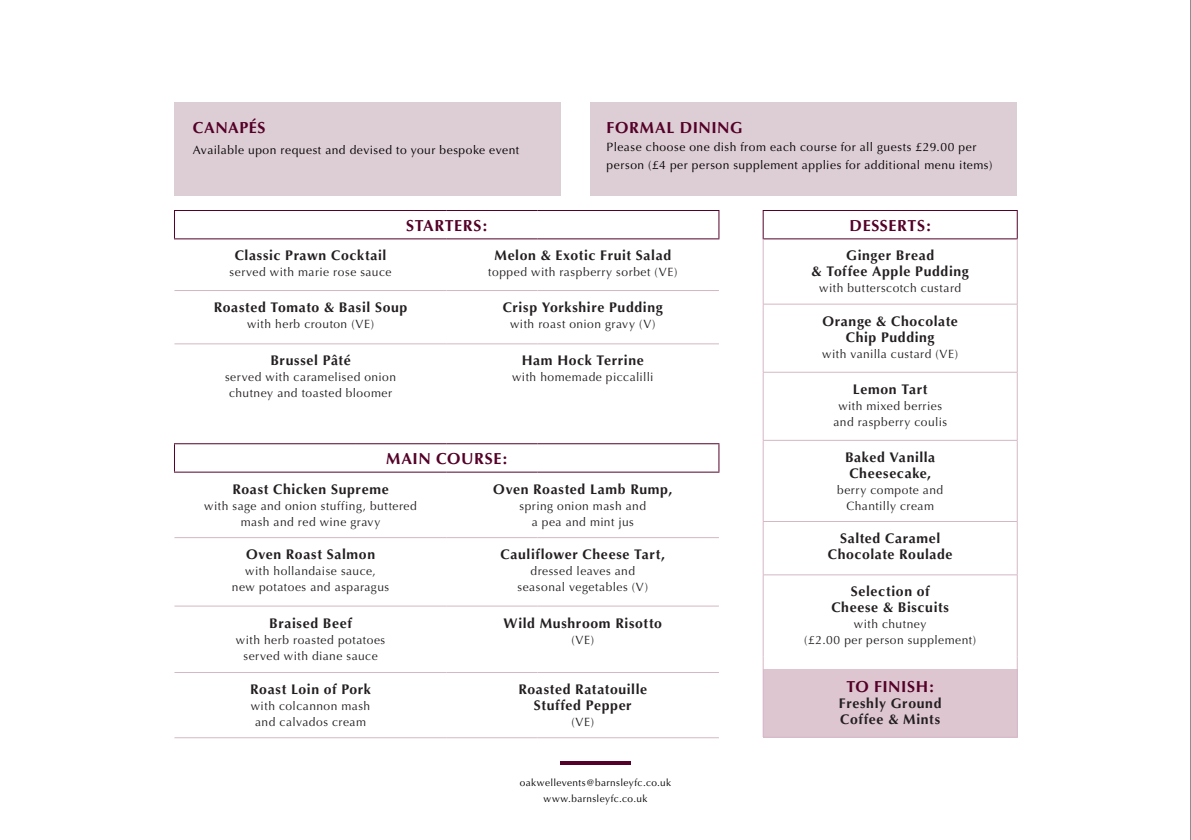
<style>
.page{position:relative;width:1191px;height:840px;background:#fff}
.page>*{position:absolute;margin:0;border:0;box-sizing:border-box;transform-origin:0 0}
.t1{font:700 16px "Optima";letter-spacing:.035em;color:#540028}
.t2{font:700 14px/16px "Optima";letter-spacing:.045em;color:#231f20;text-align:center}
.t3{font:12px/16px "Optima";letter-spacing:.04em;color:#231f20;text-align:center}
.t4{font:12px/18px "Optima";letter-spacing:.04em;color:#000}
.t5{font:10px/16px "Optima";letter-spacing:.04em;color:#000;text-align:center}
</style>
<div class="page">
<svg style="left:560px;top:761px;width:70px;height:3px"></svg>
<hr style="left:1190px;top:0;width:1px;height:839px;background:#231f20">
<div style="left:174px;top:102px;width:386px;height:93px;background:#ddcdd4"></div>
<div style="left:590px;top:102px;width:426px;height:93px;background:#ddcdd4"></div>
<hr style="left:174px;top:210px;width:182px;height:1px;background:#540028">
<svg style="left:174px;top:211px;width:1px;height:27px"></svg>
<hr style="left:356px;top:210px;width:91px;height:1px;background:#540028">
<hr style="left:447px;top:210px;width:90px;height:1px;background:#540028">
<hr style="left:537px;top:210px;width:182px;height:1px;background:#540028">
<svg style="left:718px;top:211px;width:1px;height:27px"></svg>
<hr style="left:174px;top:238px;width:182px;height:1px;background:#540028">
<hr style="left:356px;top:238px;width:91px;height:1px;background:#540028">
<hr style="left:447px;top:238px;width:90px;height:1px;background:#540028">
<hr style="left:537px;top:238px;width:182px;height:1px;background:#540028">
<hr style="left:174px;top:443px;width:182px;height:1px;background:#540028">
<svg style="left:174px;top:444px;width:1px;height:27px"></svg>
<hr style="left:356px;top:443px;width:91px;height:1px;background:#540028">
<hr style="left:447px;top:443px;width:90px;height:1px;background:#540028">
<hr style="left:537px;top:443px;width:182px;height:1px;background:#540028">
<svg style="left:718px;top:444px;width:1px;height:27px"></svg>
<hr style="left:174px;top:471px;width:182px;height:1px;background:#540028">
<hr style="left:356px;top:471px;width:91px;height:1px;background:#540028">
<hr style="left:447px;top:471px;width:90px;height:1px;background:#540028">
<hr style="left:537px;top:471px;width:182px;height:1px;background:#540028">
<hr style="left:174px;top:290px;width:182px;height:1px;background:#d5b7c5">
<hr style="left:356px;top:290px;width:91px;height:1px;background:#d5b7c5">
<hr style="left:447px;top:290px;width:90px;height:1px;background:#d5b7c5">
<hr style="left:537px;top:290px;width:182px;height:1px;background:#d5b7c5">
<hr style="left:174px;top:343px;width:182px;height:1px;background:#d5b7c5">
<hr style="left:356px;top:343px;width:91px;height:1px;background:#d5b7c5">
<hr style="left:447px;top:343px;width:90px;height:1px;background:#d5b7c5">
<hr style="left:537px;top:343px;width:182px;height:1px;background:#d5b7c5">
<hr style="left:174px;top:537px;width:182px;height:1px;background:#d5b7c5">
<hr style="left:356px;top:537px;width:91px;height:1px;background:#d5b7c5">
<hr style="left:447px;top:537px;width:90px;height:1px;background:#d5b7c5">
<hr style="left:537px;top:537px;width:182px;height:1px;background:#d5b7c5">
<hr style="left:174px;top:605px;width:182px;height:1px;background:#d5b7c5">
<hr style="left:356px;top:605px;width:91px;height:1px;background:#d5b7c5">
<hr style="left:447px;top:605px;width:90px;height:1px;background:#d5b7c5">
<hr style="left:537px;top:605px;width:182px;height:1px;background:#d5b7c5">
<hr style="left:174px;top:671px;width:182px;height:1px;background:#d5b7c5">
<hr style="left:356px;top:671px;width:91px;height:1px;background:#d5b7c5">
<hr style="left:447px;top:671px;width:90px;height:1px;background:#d5b7c5">
<hr style="left:537px;top:671px;width:182px;height:1px;background:#d5b7c5">
<hr style="left:174px;top:737px;width:182px;height:1px;background:#d5b7c5">
<hr style="left:356px;top:737px;width:91px;height:1px;background:#d5b7c5">
<hr style="left:447px;top:737px;width:90px;height:1px;background:#d5b7c5">
<hr style="left:537px;top:737px;width:182px;height:1px;background:#d5b7c5">
<div style="left:763px;top:668px;width:254px;height:68px;background:#dec6d1"></div>
<hr style="left:762px;top:210px;width:255px;height:1px;background:#540028">
<svg style="left:762px;top:211px;width:1px;height:27px"></svg>
<svg style="left:1016px;top:211px;width:1px;height:27px"></svg>
<hr style="left:762px;top:238px;width:255px;height:1px;background:#540028">
<hr style="left:763px;top:239px;width:1px;height:65px;background:#d5b7c5">
<hr style="left:1017px;top:239px;width:1px;height:65px;background:#d5b7c5">
<hr style="left:763px;top:303px;width:254px;height:1px;background:#d5b7c5">
<hr style="left:763px;top:304px;width:1px;height:68px;background:#d5b7c5">
<hr style="left:1017px;top:304px;width:1px;height:68px;background:#d5b7c5">
<hr style="left:763px;top:371px;width:254px;height:1px;background:#d5b7c5">
<hr style="left:763px;top:372px;width:1px;height:68px;background:#d5b7c5">
<hr style="left:1017px;top:372px;width:1px;height:68px;background:#d5b7c5">
<hr style="left:763px;top:440px;width:254px;height:1px;background:#d5b7c5">
<hr style="left:763px;top:440px;width:1px;height:81px;background:#d5b7c5">
<hr style="left:1017px;top:440px;width:1px;height:81px;background:#d5b7c5">
<hr style="left:763px;top:521px;width:254px;height:1px;background:#d5b7c5">
<hr style="left:763px;top:521px;width:1px;height:53px;background:#d5b7c5">
<hr style="left:1017px;top:521px;width:1px;height:53px;background:#d5b7c5">
<hr style="left:763px;top:574px;width:254px;height:1px;background:#d5b7c5">
<hr style="left:763px;top:574px;width:1px;height:82px;background:#d5b7c5">
<hr style="left:1017px;top:574px;width:1px;height:82px;background:#d5b7c5">
<svg style="left:763px;top:656px;width:1px;height:12px"></svg>
<svg style="left:1017px;top:656px;width:1px;height:12px"></svg>
<hr style="left:763px;top:668px;width:1px;height:68px;background:#d5b7c5">
<hr style="left:1017px;top:668px;width:1px;height:68px;background:#d5b7c5">
<hr style="left:763px;top:736px;width:254px;height:1px;background:#d5b7c5">
<p class="t1" style="left:193px;top:119px;width:74px">CANAPÉS</p>
<p class="t4" style="left:193px;top:141px;width:328px">Available upon request and devised to your bespoke event</p>
<p class="t1" style="left:606px;top:119px;width:137px">FORMAL DINING</p>
<p class="t4" style="left:606px;top:138px;width:387px">Please choose one dish from each course for all guests £29.00 per person (£4 per person supplement applies for additional menu items)</p>
<p class="t2" style="left:235px;top:248px;width:153px">Classic Prawn Cocktail</p>
<p class="t3" style="left:229px;top:264px;width:163px">served with marie rose sauce</p>
<p class="t1" style="left:406px;top:216px;width:83px">STARTERS:</p>
<p class="t2" style="left:494px;top:248px;width:178px">Melon &amp; Exotic Fruit Salad</p>
<p class="t3" style="left:488px;top:264px;width:190px">topped with raspberry sorbet (VE)</p>
<p class="t2" style="left:214px;top:299px;width:195px">Roasted Tomato &amp; Basil Soup</p>
<p class="t3" style="left:247px;top:316px;width:128px">with herb crouton (VE)</p>
<p class="t2" style="left:270px;top:352px;width:82px">Brussel Pâté</p>
<p class="t3" style="left:225px;top:369px;width:173px">served with caramelised onion chutney and toasted bloomer</p>
<p class="t2" style="left:503px;top:299px;width:161px">Crisp Yorkshire Pudding</p>
<p class="t3" style="left:510px;top:316px;width:147px">with roast onion gravy (V)</p>
<p class="t2" style="left:522px;top:352px;width:124px">Ham Hock Terrine</p>
<p class="t3" style="left:512px;top:369px;width:143px">with homemade piccalilli</p>
<p class="t1" style="left:386px;top:449px;width:122px">MAIN COURSE:</p>
<p class="t2" style="left:232px;top:481px;width:158px">Roast Chicken Supreme</p>
<p class="t3" style="left:204px;top:497px;width:214px">with sage and onion stuffing, buttered mash and red wine gravy</p>
<p class="t2" style="left:493px;top:481px;width:180px">Oven Roasted Lamb Rump,</p>
<p class="t3" style="left:519px;top:497px;width:128px">spring onion mash and a pea and mint jus</p>
<p class="t2" style="left:246px;top:546px;width:131px">Oven Roast Salmon</p>
<p class="t3" style="left:232px;top:563px;width:159px">with hollandaise sauce,<br>new potatoes and asparagus</p>
<p class="t2" style="left:269px;top:614px;width:84px">Braised Beef</p>
<p class="t3" style="left:236px;top:631px;width:151px">with herb roasted potatoes served with diane sauce</p>
<p class="t2" style="left:250px;top:681px;width:122px">Roast Loin of Pork</p>
<p class="t3" style="left:251px;top:697px;width:121px">with colcannon mash and calvados cream</p>
<p class="t2" style="left:500px;top:546px;width:166px">Cauliflower Cheese Tart,</p>
<p class="t3" style="left:517px;top:563px;width:132px">dressed leaves and seasonal vegetables (V)</p>
<p class="t2" style="left:503px;top:614px;width:160px">Wild Mushroom Risotto</p>
<p class="t3" style="left:571px;top:631px;width:24px">(VE)</p>
<p class="t2" style="left:518px;top:681px;width:130px">Roasted Ratatouille<br>Stuffed Pepper</p>
<p class="t3" style="left:571px;top:713px;width:24px">(VE)</p>
<p class="t5" style="left:520px;top:774px;width:153px">oakwellevents@barnsleyfc.co.uk www.barnsleyfc.co.uk</p>
<p class="t1" style="left:849px;top:216px;width:83px">DESSERTS:</p>
<p class="t2" style="left:811px;top:248px;width:159px">Ginger Bread<br>&amp; Toffee Apple Pudding</p>
<p class="t3" style="left:819px;top:280px;width:143px">with butterscotch custard</p>
<p class="t2" style="left:822px;top:313px;width:137px">Orange &amp; Chocolate<br>Chip Pudding</p>
<p class="t3" style="left:822px;top:345px;width:137px">with vanilla custard (VE)</p>
<p class="t2" style="left:853px;top:381px;width:76px">Lemon Tart</p>
<p class="t3" style="left:833px;top:397px;width:115px">with mixed berries and raspberry coulis</p>
<p class="t2" style="left:845px;top:449px;width:92px">Baked Vanilla<br>Cheesecake,</p>
<p class="t3" style="left:837px;top:482px;width:108px">berry compote and<br>Chantilly cream</p>
<p class="t2" style="left:828px;top:530px;width:126px">Salted Caramel<br>Chocolate Roulade</p>
<p class="t2" style="left:831px;top:583px;width:119px">Selection of<br>Cheese &amp; Biscuits</p>
<p class="t3" style="left:804px;top:616px;width:173px">with chutney<br>(£2.00 per person supplement)</p>
<p class="t1" style="left:846px;top:677px;width:89px">TO FINISH:</p>
<p class="t2" style="left:839px;top:695px;width:104px;text-align:left">Freshly Ground<br>Coffee &amp; Mints</p>
</div>
